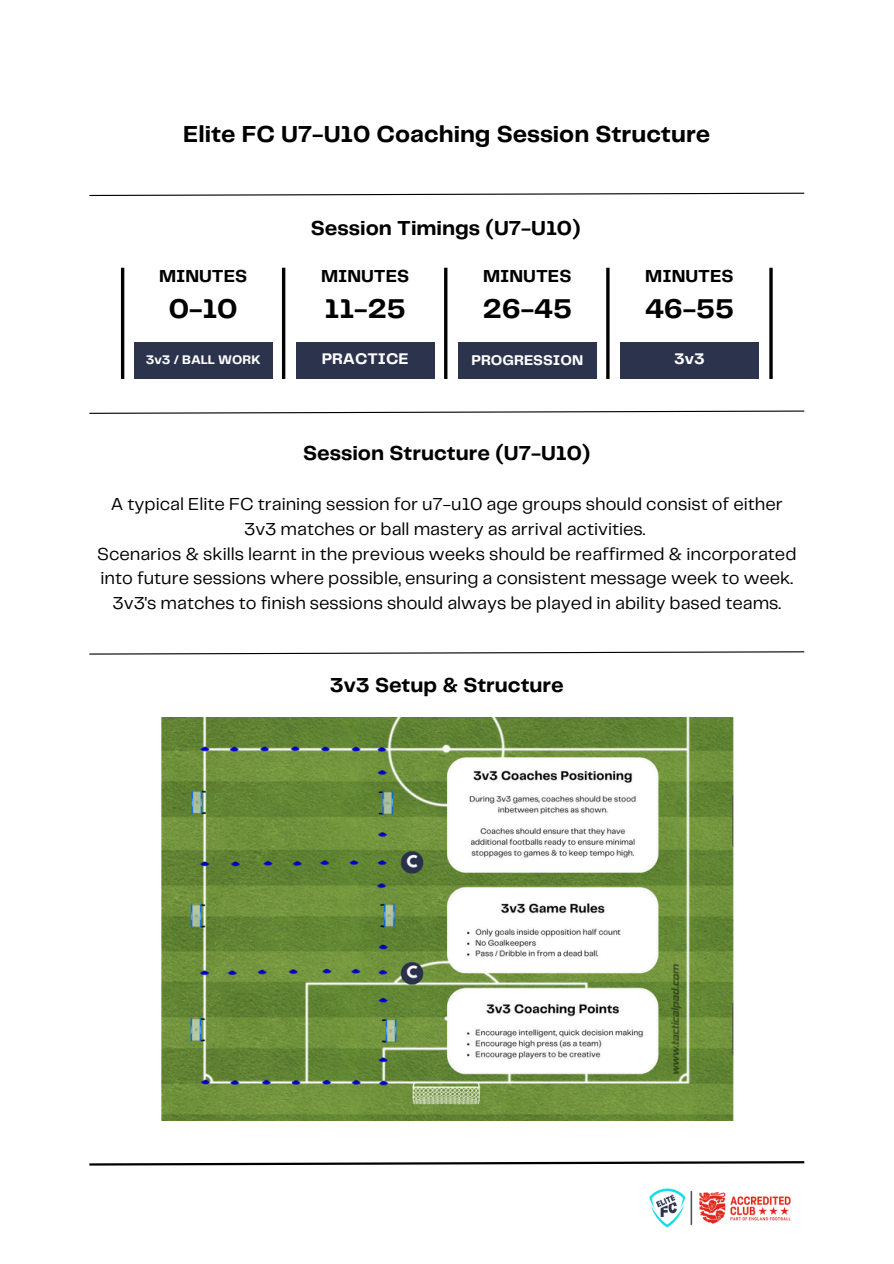
<style>
.page{position:relative;width:894px;height:1264px;background:#fff}
.page>*{position:absolute;margin:0;border:0;box-sizing:border-box;transform-origin:0 0}
.t1{font:700 28.2px "Telegraf";color:#000}
.t2{font:700 24px "Telegraf";color:#000}
.t3{font:700 21px "Telegraf";color:#000}
.t4{font:18px/24.8px "Telegraf";color:#000;text-align:center}
.t5{font:700 18px "Telegraf";color:#000}
.t6{font:700 16.05px "Telegraf";color:#fff}
.t7{font:700 14.7px "Telegraf";color:#fff}
.t8{font:700 13.05px "Telegraf";color:#fff}
</style>
<div class="page">
<svg style="left:89px;top:1161px;width:716px;height:5px"></svg>
<img style="left:649px;top:1188px;width:142px;height:40px">
<img style="left:161px;top:717px;width:573px;height:403px">
<hr style="left:282px;top:268px;width:3px;height:111px;background:#000">
<div style="left:134px;top:342px;width:138px;height:37px;background:#2c334d"></div>
<div style="left:296px;top:342px;width:138px;height:37px;background:#2c334d"></div>
<div style="left:458px;top:342px;width:138px;height:37px;background:#2c334d"></div>
<div style="left:620px;top:342px;width:138px;height:37px;background:#2c334d"></div>
<hr style="left:444px;top:268px;width:3px;height:111px;background:#000">
<hr style="left:606px;top:268px;width:3px;height:111px;background:#000">
<hr style="left:121px;top:268px;width:3px;height:111px;background:#000">
<hr style="left:769px;top:268px;width:3px;height:111px;background:#000">
<svg style="left:89px;top:651px;width:716px;height:4px"></svg>
<svg style="left:89px;top:192px;width:716px;height:4px"></svg>
<svg style="left:89px;top:410px;width:716px;height:4px"></svg>
<h1 class="t2" style="left:183px;top:124px;width:528px">Elite FC U7-U10 Coaching Session Structure</h1>
<h3 class="t5" style="left:159px;top:268px;width:90px">MINUTES</h3>
<h3 class="t1" style="left:169px;top:296px;width:70px">0-10</h3>
<p class="t3" style="left:311px;top:219px;width:271px">Session Timings (U7-U10)</p>
<p class="t5" style="left:321px;top:268px;width:90px">MINUTES</p>
<p class="t1" style="left:324px;top:296px;width:83px">11-25</p>
<h3 class="t5" style="left:483px;top:268px;width:90px">MINUTES</h3>
<h3 class="t1" style="left:482px;top:296px;width:91px">26-45</h3>
<p class="t5" style="left:645px;top:268px;width:90px">MINUTES</p>
<p class="t1" style="left:645px;top:296px;width:90px">46-55</p>
<h5 class="t8" style="left:146px;top:354px;width:116px">3v3 / BALL WORK</h5>
<p class="t6" style="left:321px;top:352px;width:88px">PRACTICE</p>
<h3 class="t7" style="left:471px;top:353px;width:113px">PROGRESSION</h3>
<h5 class="t6" style="left:674px;top:352px;width:32px">3v3</h5>
<h2 class="t3" style="left:303px;top:444px;width:288px">Session Structure (U7-U10)</h2>
<p class="t4" style="left:97px;top:492px;width:700px">A typical Elite FC training session for u7-u10 age groups should consist of either 3v3 matches or ball mastery as arrival activities.<br>Scenarios &amp; skills learnt in the previous weeks should be reaffirmed &amp; incorporated into future sessions where possible, ensuring a consistent message week to week.<br>3v3's matches to finish sessions should always be played in ability based teams.</p>
<p class="t3" style="left:329px;top:676px;width:235px">3v3 Setup &amp; Structure</p>
</div>
